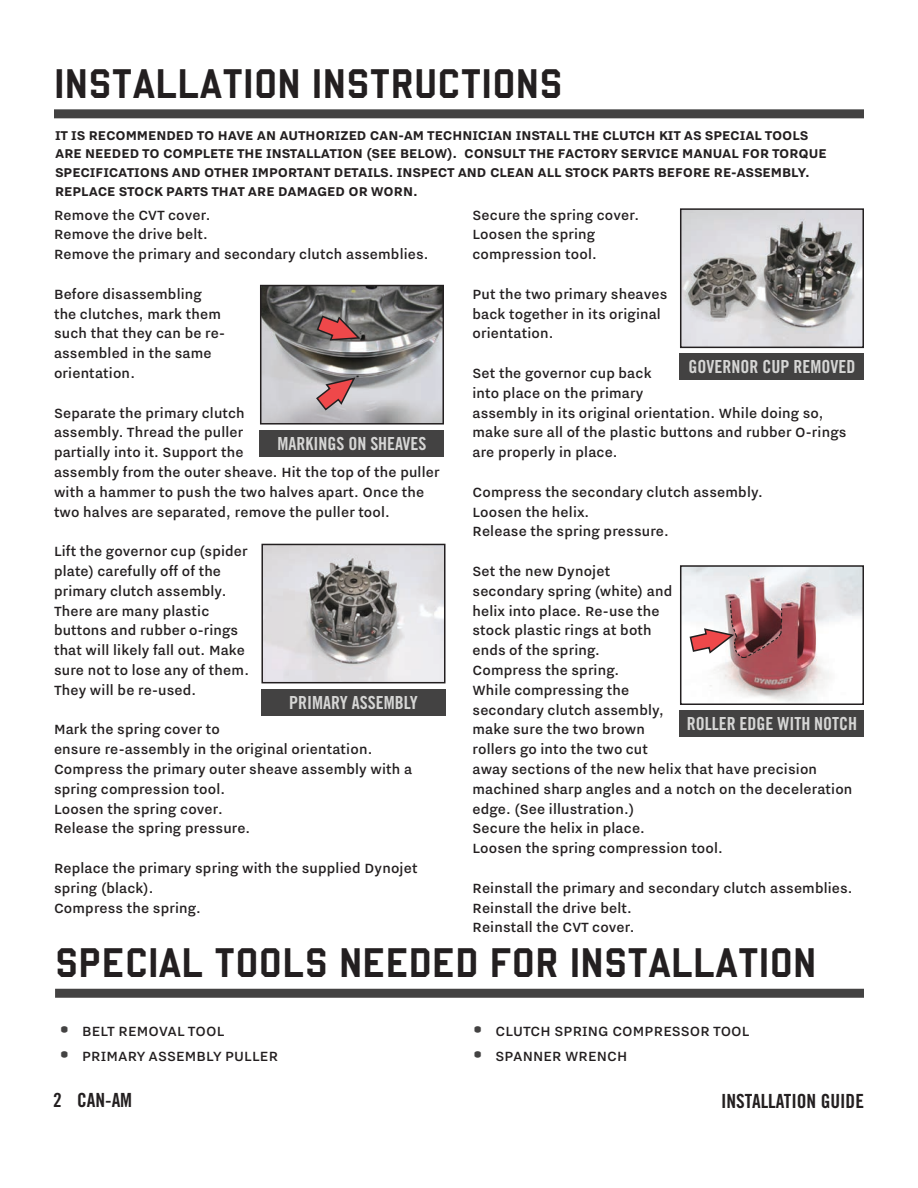
<style>
.page{position:relative;width:918px;height:1188px;background:#fff}
.page>*{position:absolute;margin:0;border:0;box-sizing:border-box;transform-origin:0 0}
.Section_Title{font:45px "Hoboken High Sans";letter-spacing:.005em;color:#231f20}
.t1{font:19.5px "Trade Gothic LT Std Bd Cn 20";color:#231f20}
.Image_Note{font:18px "Trade Gothic LT Std Bd Cn 20";color:#d6d6d5}
.General_Text{font:500 16.5px/19.8px "Nitti Grotesk";letter-spacing:.01em;color:#231f20}
.General_Text_bold{font:700 15.75px/18.9px "Nitti Grotesk";color:#231f20}
.s1{font-family:"Trim Mono";font-size:30px;color:#434242}
</style>
<div class="page">
<div style="left:55px;top:989px;width:809px;height:9px;background:#434242"></div>
<div style="left:54px;top:109px;width:810px;height:9px;background:#434242"></div>
<img style="left:263px;top:288px;width:178px;height:134px">
<div style="left:260px;top:285px;width:184px;height:140px;border:2px solid #231f20"></div>
<div style="left:260px;top:430px;width:184px;height:26px;background:#434242"></div>
<img style="left:264px;top:547px;width:179px;height:133px">
<div style="left:261px;top:544px;width:185px;height:139px;border:2px solid #231f20"></div>
<div style="left:261px;top:689px;width:185px;height:26px;background:#434242"></div>
<img style="left:683px;top:211px;width:178px;height:134px">
<div style="left:680px;top:208px;width:184px;height:140px;border:2px solid #231f20"></div>
<div style="left:680px;top:353px;width:184px;height:27px;background:#434242"></div>
<img style="left:683px;top:568px;width:178px;height:134px">
<div style="left:680px;top:565px;width:184px;height:140px;border:2px solid #231f20"></div>
<div style="left:680px;top:710px;width:184px;height:27px;background:#434242"></div>
<svg style="left:316px;top:315px;width:46px;height:27px"></svg>
<svg style="left:315px;top:376px;width:42px;height:36px;background:#b68487"></svg>
<svg style="left:689px;top:600px;width:94px;height:59px"></svg>
<p class="Section_Title" style="left:54px;top:59px;width:510px">INSTALLATION INSTRUCTIONS</p>
<p class="General_Text_bold" style="left:55px;top:125px;width:773px">IT IS RECOMMENDED TO HAVE AN AUTHORIZED CAN-AM TECHNICIAN INSTALL THE CLUTCH KIT AS SPECIAL TOOLS ARE NEEDED TO COMPLETE THE INSTALLATION (SEE BELOW). CONSULT THE FACTORY SERVICE MANUAL FOR TORQUE SPECIFICATIONS AND OTHER IMPORTANT DETAILS. INSPECT AND CLEAN ALL STOCK PARTS BEFORE RE-ASSEMBLY.<br>REPLACE STOCK PARTS THAT ARE DAMAGED OR WORN.</p>
<p class="General_Text" style="left:54px;top:204px;width:158px">Remove the CVT cover.</p>
<p class="General_Text" style="left:54px;top:224px;width:155px">Remove the drive belt.</p>
<p class="General_Text" style="left:54px;top:244px;width:376px">Remove the primary and secondary clutch assemblies.</p>
<p class="General_Text" style="left:54px;top:284px;width:173px">Before disassembling the clutches, mark them such that they can be re&shy;assembled in the same orientation.</p>
<p class="General_Text" style="left:54px;top:402px;width:387px">Separate the primary clutch<br>assembly. Thread the puller<br>partially into it. Support the<br>assembly from the outer sheave. Hit the top of the puller with a hammer to push the two halves apart. Once the two halves are separated, remove the puller tool.</p>
<p class="General_Text" style="left:54px;top:541px;width:197px">Lift the governor cup (spider plate) carefully off of the primary clutch assembly.<br>There are many plastic buttons and rubber o-rings that will likely fall out. Make sure not to lose any of them.<br>They will be re-used.</p>
<p class="General_Text" style="left:54px;top:719px;width:320px">Mark the spring cover to<br>ensure re-assembly in the original orientation.</p>
<p class="General_Text" style="left:54px;top:759px;width:360px">Compress the primary outer sheave assembly with a spring compression tool.</p>
<p class="General_Text" style="left:54px;top:798px;width:170px">Loosen the spring cover.</p>
<p class="General_Text" style="left:54px;top:818px;width:198px">Release the spring pressure.</p>
<p class="General_Text" style="left:54px;top:858px;width:365px">Replace the primary spring with the supplied Dynojet spring (black).</p>
<p class="General_Text" style="left:54px;top:897px;width:148px">Compress the spring.</p>
<p class="Image_Note" style="left:277px;top:432px;width:151px">MARKINGS ON SHEAVES</p>
<p class="Image_Note" style="left:289px;top:691px;width:130px">PRIMARY ASSEMBLY</p>
<p class="General_Text" style="left:472px;top:204px;width:168px">Secure the spring cover.</p>
<p class="General_Text" style="left:472px;top:224px;width:126px">Loosen the spring compression tool.</p>
<p class="General_Text" style="left:472px;top:284px;width:196px">Put the two primary sheaves back together in its original orientation.</p>
<p class="General_Text" style="left:472px;top:363px;width:376px">Set the governor cup back<br>into place on the primary<br>assembly in its original orientation. While doing so, make sure all of the plastic buttons and rubber O-rings are properly in place.</p>
<p class="General_Text" style="left:472px;top:482px;width:292px">Compress the secondary clutch assembly.</p>
<p class="General_Text" style="left:472px;top:501px;width:118px">Loosen the helix.</p>
<p class="General_Text" style="left:472px;top:521px;width:198px">Release the spring pressure.</p>
<p class="General_Text" style="left:472px;top:561px;width:201px">Set the new Dynojet secondary spring (white) and helix into place. Re-use the stock plastic rings at both ends of the spring.</p>
<p class="General_Text" style="left:472px;top:660px;width:148px">Compress the spring.</p>
<p class="General_Text" style="left:472px;top:680px;width:381px">While compressing the<br>secondary clutch assembly,<br>make sure the two brown<br>rollers go into the two cut<br>away sections of the new helix that have precision machined sharp angles and a notch on the deceleration edge. (See illustration.)</p>
<p class="General_Text" style="left:472px;top:818px;width:174px">Secure the helix in place.</p>
<p class="General_Text" style="left:472px;top:838px;width:252px">Loosen the spring compression tool.</p>
<p class="General_Text" style="left:472px;top:878px;width:382px">Reinstall the primary and secondary clutch assemblies.</p>
<p class="General_Text" style="left:472px;top:897px;width:161px">Reinstall the drive belt.</p>
<p class="General_Text" style="left:472px;top:917px;width:164px">Reinstall the CVT cover.</p>
<p class="Image_Note" style="left:689px;top:356px;width:168px">GOVERNOR CUP REMOVED</p>
<p class="Image_Note" style="left:687px;top:713px;width:172px">ROLLER EDGE WITH NOTCH</p>
<p class="Section_Title" style="left:55px;top:939px;width:763px">SPECIAL TOOLS NEEDED FOR INSTALLATION</p>
<p class="General_Text" style="left:55px;top:1021px;width:171px"><span class="s1">•</span> BELT REMOVAL TOOL</p>
<p class="General_Text" style="left:55px;top:1046px;width:225px"><span class="s1">•</span> PRIMARY ASSEMBLY PULLER</p>
<p class="General_Text" style="left:469px;top:1021px;width:283px"><span class="s1">•</span> CLUTCH SPRING COMPRESSOR TOOL</p>
<p class="General_Text" style="left:469px;top:1046px;width:160px"><span class="s1">•</span> SPANNER WRENCH</p>
<p class="t1" style="left:53px;top:1088px;width:81px">2 CAN-AM</p>
<p class="t1" style="left:721px;top:1089px;width:144px">INSTALLATION GUIDE</p>
</div>
